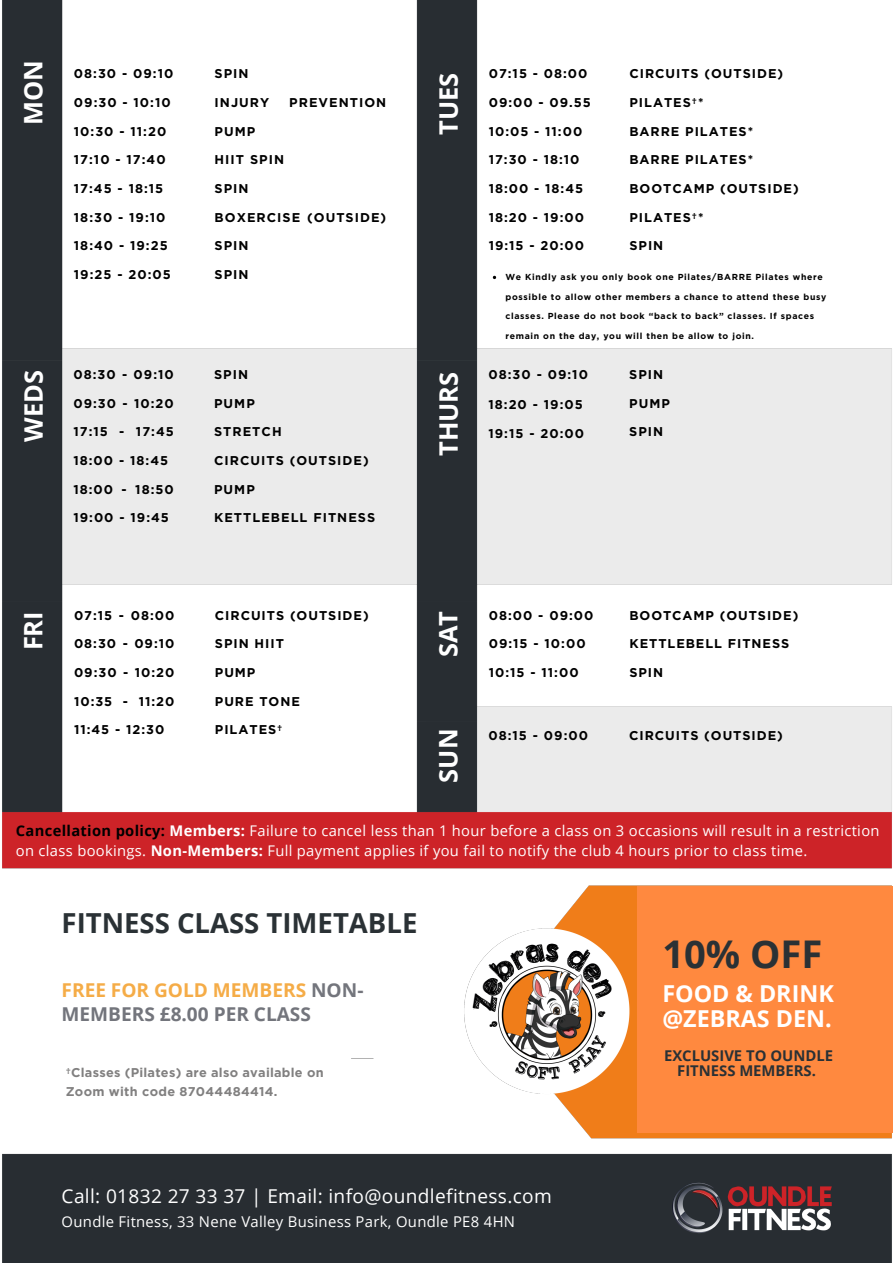
<style>
.page{position:relative;width:893px;height:1263px;background:#fff}
.page>*{position:absolute;margin:0;border:0;box-sizing:border-box;transform-origin:0 0}
.t1{font:700 38.17px "Open Sans";color:#2a3135}
.t2{font:700 27.6px "Open Sans";color:#2a3135}
.t3{font:700 25.42px "Open Sans";color:#fff}
.t4{font:700 23.33px/25.4px "Open Sans";color:#fff}
.t5{font:19.12px "Open Sans";letter-spacing:.02em;color:#fff}
.t6{font:700 19.12px/23.9px "Open Sans";color:#73757c}
.t7{font:14.85px "Open Sans";letter-spacing:.02em;color:#fff}
.t8{font:700 14.85px "Open Sans";color:#2a3135}
.t9{font:14.7px/20.2px "Open Sans";letter-spacing:.02em;color:#fff}
.t10{font:700 12.75px "Gotham";letter-spacing:.08em;color:#000}
.t11{font:700 12.75px "Gotham";letter-spacing:.02em;color:#818080}
.t12{font:700 8.7px "Gotham";letter-spacing:.075em;color:#000}
.s1{font-weight:700;color:#000}
.s2{font-weight:700}
.s3{color:#f5ac47}
</style>
<div class="page">
<img style="left:2px;top:0;width:890px;height:1263px">
<div style="left:637px;top:886px;width:256px;height:247px;background:#ff893f"></div>
<svg style="left:515px;top:1060px;width:45px;height:19px"></svg>
<svg style="left:568px;top:1035px;width:38px;height:38px"></svg>
<svg style="left:490px;top:1023px;width:3px;height:4px"></svg>
<svg style="left:473px;top:944px;width:66px;height:67px"></svg>
<svg style="left:546px;top:943px;width:12px;height:15px"></svg>
<svg style="left:567px;top:943px;width:46px;height:54px"></svg>
<h6 class="t3" style="left:15px;top:125px;width:66px;rotate:-90deg">MON</h6>
<p class="t10" style="left:74px;top:66px;width:101px">08:30 - 09:10</p>
<p class="t10" style="left:74px;top:95px;width:98px">09:30 - 10:10</p>
<p class="t10" style="left:74px;top:123px;width:94px">10:30 - 11:20</p>
<p class="t10" style="left:74px;top:152px;width:93px">17:10 - 17:40</p>
<p class="t10" style="left:74px;top:181px;width:91px">17:45 - 18:15</p>
<p class="t10" style="left:74px;top:209px;width:93px">18:30 - 19:10</p>
<p class="t10" style="left:74px;top:238px;width:95px">18:40 - 19:25</p>
<p class="t10" style="left:74px;top:267px;width:98px">19:25 - 20:05</p>
<h1 class="t3" style="left:16px;top:442px;width:73px;rotate:-90deg">WEDS</h1>
<p class="t10" style="left:73px;top:367px;width:102px">08:30 - 09:10</p>
<p class="t10" style="left:73px;top:396px;width:102px">09:30 - 10:20</p>
<p class="t10" style="left:73px;top:424px;width:102px">17:15 - 17:45</p>
<p class="t10" style="left:73px;top:453px;width:96px">18:00 - 18:45</p>
<p class="t10" style="left:73px;top:481px;width:102px">18:00 - 18:50</p>
<p class="t10" style="left:73px;top:510px;width:97px">19:00 - 19:45</p>
<h3 class="t3" style="left:15px;top:650px;width:41px;rotate:-90deg">FRI</h3>
<p class="t10" style="left:74px;top:607px;width:102px">07:15 - 08:00</p>
<p class="t10" style="left:74px;top:636px;width:102px">08:30 - 09:10</p>
<p class="t10" style="left:74px;top:665px;width:102px">09:30 - 10:20</p>
<p class="t10" style="left:74px;top:693px;width:102px">10:35 - 11:20</p>
<p class="t10" style="left:74px;top:722px;width:92px">11:45 - 12:30</p>
<h1 class="t10" style="left:215px;top:66px;width:36px">SPIN</h1>
<h1 class="t10" style="left:215px;top:95px;width:56px">INJURY</h1>
<h1 class="t10" style="left:289px;top:95px;width:98px">PREVENTION</h1>
<h1 class="t10" style="left:215px;top:123px;width:42px">PUMP</h1>
<p class="t10" style="left:215px;top:152px;width:71px">HIIT SPIN</p>
<p class="t10" style="left:215px;top:181px;width:36px">SPIN</p>
<p class="t10" style="left:215px;top:209px;width:173px">BOXERCISE (OUTSIDE)</p>
<p class="t10" style="left:215px;top:238px;width:36px">SPIN</p>
<p class="t10" style="left:215px;top:267px;width:36px">SPIN</p>
<p class="t10" style="left:214px;top:367px;width:36px">SPIN</p>
<p class="t10" style="left:214px;top:396px;width:42px">PUMP</p>
<p class="t10" style="left:214px;top:424px;width:69px">STRETCH</p>
<p class="t10" style="left:214px;top:453px;width:156px">CIRCUITS (OUTSIDE)</p>
<p class="t10" style="left:214px;top:481px;width:42px">PUMP</p>
<p class="t10" style="left:214px;top:510px;width:163px">KETTLEBELL FITNESS</p>
<p class="t10" style="left:215px;top:607px;width:155px">CIRCUITS (OUTSIDE)</p>
<p class="t10" style="left:215px;top:636px;width:71px">SPIN HIIT</p>
<p class="t10" style="left:215px;top:665px;width:42px">PUMP</p>
<p class="t10" style="left:215px;top:693px;width:87px">PURE TONE</p>
<p class="t10" style="left:215px;top:722px;width:69px">PILATES†</p>
<p class="t3" style="left:430px;top:135px;width:64px;rotate:-90deg">TUES</p>
<p class="t3" style="left:431px;top:456px;width:86px;rotate:-90deg">THURS</p>
<p class="t10" style="left:489px;top:66px;width:100px">07:15 - 08:00</p>
<p class="t10" style="left:489px;top:95px;width:104px">09:00 - 09.55</p>
<p class="t10" style="left:489px;top:123px;width:95px">10:05 - 11:00</p>
<p class="t10" style="left:489px;top:152px;width:92px">17:30 - 18:10</p>
<p class="t10" style="left:489px;top:181px;width:96px">18:00 - 18:45</p>
<p class="t10" style="left:489px;top:209px;width:97px">18:20 - 19:00</p>
<p class="t10" style="left:489px;top:238px;width:97px">19:15 - 20:00</p>
<p class="t10" style="left:629px;top:66px;width:155px">CIRCUITS (OUTSIDE)</p>
<p class="t10" style="left:629px;top:95px;width:76px">PILATES†*</p>
<p class="t10" style="left:629px;top:123px;width:125px">BARRE PILATES*</p>
<h1 class="t10" style="left:629px;top:152px;width:125px">BARRE PILATES*</h1>
<h1 class="t10" style="left:629px;top:181px;width:171px">BOOTCAMP (OUTSIDE)</h1>
<h1 class="t10" style="left:629px;top:209px;width:76px">PILATES†*</h1>
<p class="t10" style="left:629px;top:238px;width:35px">SPIN</p>
<h4 class="t12" style="left:505px;top:272px;width:319px">We Kindly ask you only book one Pilates/BARRE Pilates where</h4>
<h4 class="t12" style="left:505px;top:291px;width:322px">possible to allow other members a chance to attend these busy</h4>
<h4 class="t12" style="left:505px;top:311px;width:310px">classes. Please do not book “back to back” classes. If spaces</h4>
<h4 class="t12" style="left:505px;top:331px;width:250px">remain on the day, you will then be allow to join.</h4>
<p class="t10" style="left:488px;top:367px;width:101px">08:30 - 09:10</p>
<p class="t10" style="left:488px;top:397px;width:96px">18:20 - 19:05</p>
<p class="t10" style="left:488px;top:426px;width:97px">19:15 - 20:00</p>
<p class="t10" style="left:629px;top:367px;width:36px">SPIN</p>
<h1 class="t10" style="left:629px;top:396px;width:42px">PUMP</h1>
<p class="t10" style="left:629px;top:424px;width:36px">SPIN</p>
<p class="t3" style="left:430px;top:657px;width:48px;rotate:-90deg">SAT</p>
<p class="t3" style="left:430px;top:782px;width:55px;rotate:-90deg">SUN</p>
<p class="t10" style="left:489px;top:607px;width:106px">08:00 - 09:00</p>
<p class="t10" style="left:489px;top:636px;width:98px">09:15 - 10:00</p>
<p class="t10" style="left:489px;top:665px;width:91px">10:15 - 11:00</p>
<p class="t10" style="left:488px;top:728px;width:101px">08:15 - 09:00</p>
<p class="t10" style="left:629px;top:607px;width:170px">BOOTCAMP (OUTSIDE)</p>
<p class="t10" style="left:629px;top:636px;width:161px">KETTLEBELL FITNESS</p>
<p class="t10" style="left:629px;top:665px;width:35px">SPIN</p>
<p class="t10" style="left:629px;top:728px;width:155px">CIRCUITS (OUTSIDE)</p>
<p class="t9" style="left:16px;top:820px;width:865px"><span class="s1">Cancellation policy:</span> <span class="s2">Members:</span> Failure to cancel less than 1 hour before a class on 3 occasions will result in a restriction on class bookings. <span class="s2">Non-Members:</span> Full payment applies if you fail to notify the club 4 hours prior to class time.</p>
<p class="t2" style="left:62px;top:904px;width:357px">FITNESS CLASS TIMETABLE</p>
<p class="t6" style="left:62px;top:977px;width:303px"><span class="s3">FREE FOR GOLD MEMBERS</span> NON-<br>MEMBERS £8.00 PER CLASS</p>
<p class="t11" style="left:66px;top:1065px;width:259px">†Classes (Pilates) are also available on</p>
<p class="t11" style="left:66px;top:1084px;width:213px">Zoom with code 87044484414.</p>
<p class="t5" style="left:62px;top:1182px;width:492px">Call: 01832 27 33 37 | Email: info@oundlefitness.com</p>
<p class="t7" style="left:62px;top:1211px;width:455px">Oundle Fitness, 33 Nene Valley Business Park, Oundle PE8 4HN</p>
<h5 class="t1" style="left:662px;top:927px;width:161px">10% OFF</h5>
<h5 class="t4" style="left:662px;top:980px;width:173px">FOOD &amp; DRINK @ZEBRAS DEN.</h5>
<h1 class="t8" style="left:664px;top:1045px;width:170px">EXCLUSIVE TO OUNDLE</h1>
<h1 class="t8" style="left:677px;top:1060px;width:140px">FITNESS MEMBERS.</h1>
</div>
